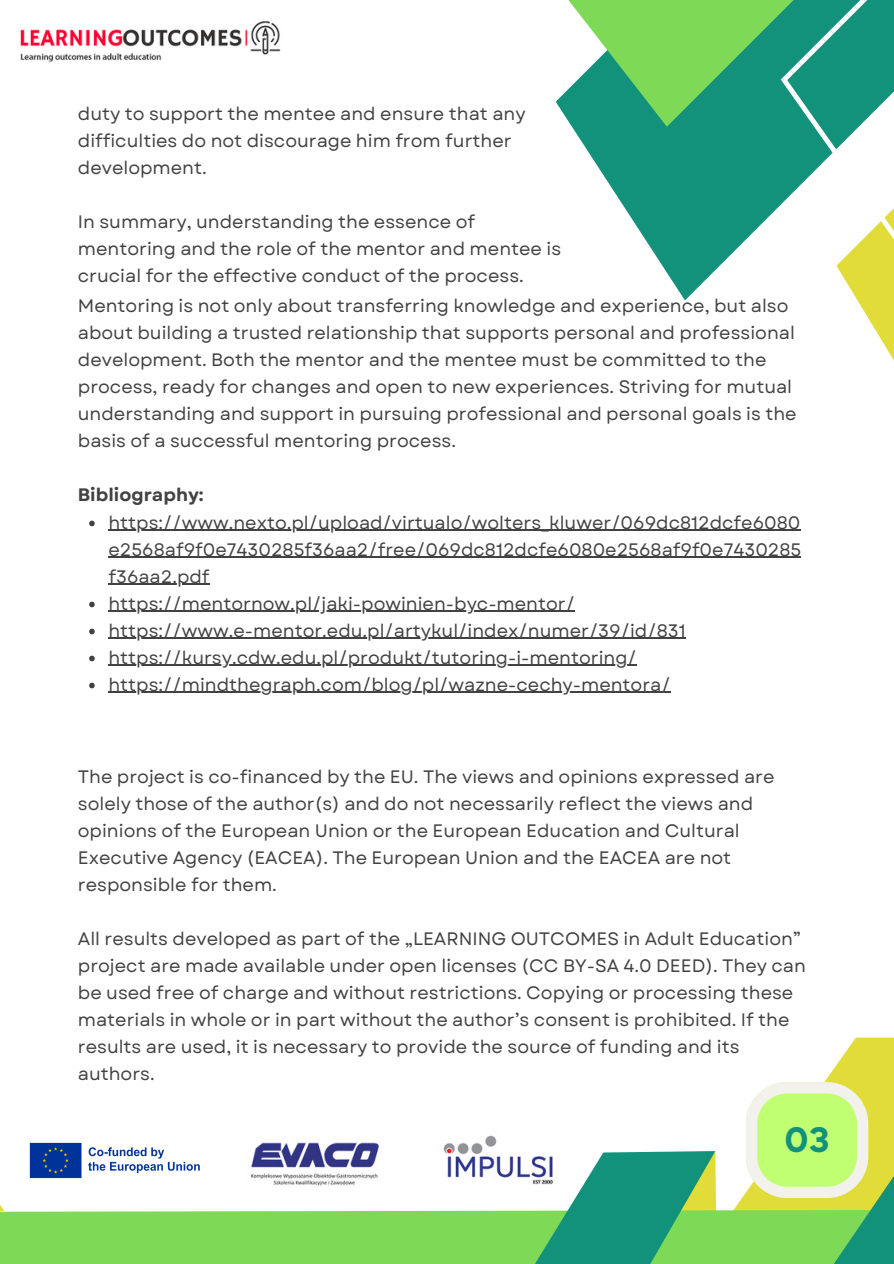
<style>
.page{position:relative;width:894px;height:1264px;background:#fff}
.page>*{position:absolute;margin:0;border:0;box-sizing:border-box;transform-origin:0 0}
.t1{font:700 31.5px "Gordita";color:#12927b}
.t2{font:18px/27px "Garet";color:#424242}
.t3{font:700 18px "Garet";color:#424242}
</style>
<div class="page">
<svg style="left:572px;top:127px;width:208px;height:173px;fill:#12927b"></svg>
<svg style="left:555px;top:0;width:225px;height:127px;background:#61c178"></svg>
<svg style="left:780px;top:0;width:113px;height:359px"></svg>
<div style="left:0;top:1208px;width:506px;height:55px;background:#7ed957"></div>
<svg style="left:506px;top:1037px;width:387px;height:226px"></svg>
<img style="left:20px;top:21px;width:261px;height:41px">
<img style="left:250px;top:1142px;width:129px;height:44px">
<img style="left:443px;top:1125px;width:122px;height:73px">
<svg style="left:89px;top:520px;width:6px;height:6px"></svg>
<hr style="left:108px;top:529px;width:692px;height:1px;background:#424242">
<hr style="left:108px;top:556px;width:693px;height:1px;background:#424242">
<hr style="left:108px;top:583px;width:101px;height:1px;background:#424242">
<svg style="left:89px;top:601px;width:6px;height:6px"></svg>
<hr style="left:108px;top:610px;width:467px;height:1px;background:#424242">
<svg style="left:89px;top:628px;width:6px;height:6px"></svg>
<hr style="left:108px;top:637px;width:577px;height:1px;background:#424242">
<svg style="left:89px;top:655px;width:6px;height:6px"></svg>
<hr style="left:108px;top:664px;width:528px;height:1px;background:#424242">
<svg style="left:89px;top:682px;width:6px;height:6px"></svg>
<hr style="left:108px;top:691px;width:562px;height:1px;background:#424242">
<img style="left:29px;top:1142px;width:171px;height:37px">
<p class="t2" style="left:78px;top:100px;width:449px">duty to support the mentee and ensure that any difficulties do not discourage him from further development.</p>
<p class="t2" style="left:78px;top:208px;width:484px">In summary, understanding the essence of mentoring and the role of the mentor and mentee is crucial for the effective conduct of the process.</p>
<p class="t2" style="left:78px;top:293px;width:720px">Mentoring is not only about transferring knowledge and experience, but also about building a trusted relationship that supports personal and professional development. Both the mentor and the mentee must be committed to the process, ready for changes and open to new experiences. Striving for mutual understanding and support in pursuing professional and personal goals is the basis of a successful mentoring process.</p>
<p class="t3" style="left:78px;top:482px;width:127px">Bibliography:</p>
<p class="t2" style="left:108px;top:509px;width:694px">https://www.nexto.pl/upload/virtualo/wolters_kluwer/069dc812dcfe6080 e2568af9f0e7430285f36aa2/free/069dc812dcfe6080e2568af9f0e7430285</p>
<p class="t2" style="left:108px;top:563px;width:578px">f36aa2.pdf<br>https://mentornow.pl/jaki-powinien-byc-mentor/ https://www.e-mentor.edu.pl/artykul/index/numer/39/id/831</p>
<p class="t2" style="left:108px;top:644px;width:529px">https://kursy.cdw.edu.pl/produkt/tutoring-i-mentoring/</p>
<p class="t2" style="left:108px;top:671px;width:563px">https://mindthegraph.com/blog/pl/wazne-cechy-mentora/</p>
<p class="t2" style="left:78px;top:763px;width:698px">The project is co-financed by the EU. The views and opinions expressed are solely those of the author(s) and do not necessarily reflect the views and opinions of the European Union or the European Education and Cultural Executive Agency (EACEA). The European Union and the EACEA are not responsible for them.</p>
<p class="t2" style="left:78px;top:925px;width:729px">All results developed as part of the „LEARNING OUTCOMES in Adult Education” project are made available under open licenses (CC BY-SA 4.0 DEED). They can be used free of charge and without restrictions. Copying or processing these materials in whole or in part without the author’s consent is prohibited. If the results are used, it is necessary to provide the source of funding and its authors.</p>
<p class="t1" style="left:784px;top:1118px;width:46px">03</p>
</div>
